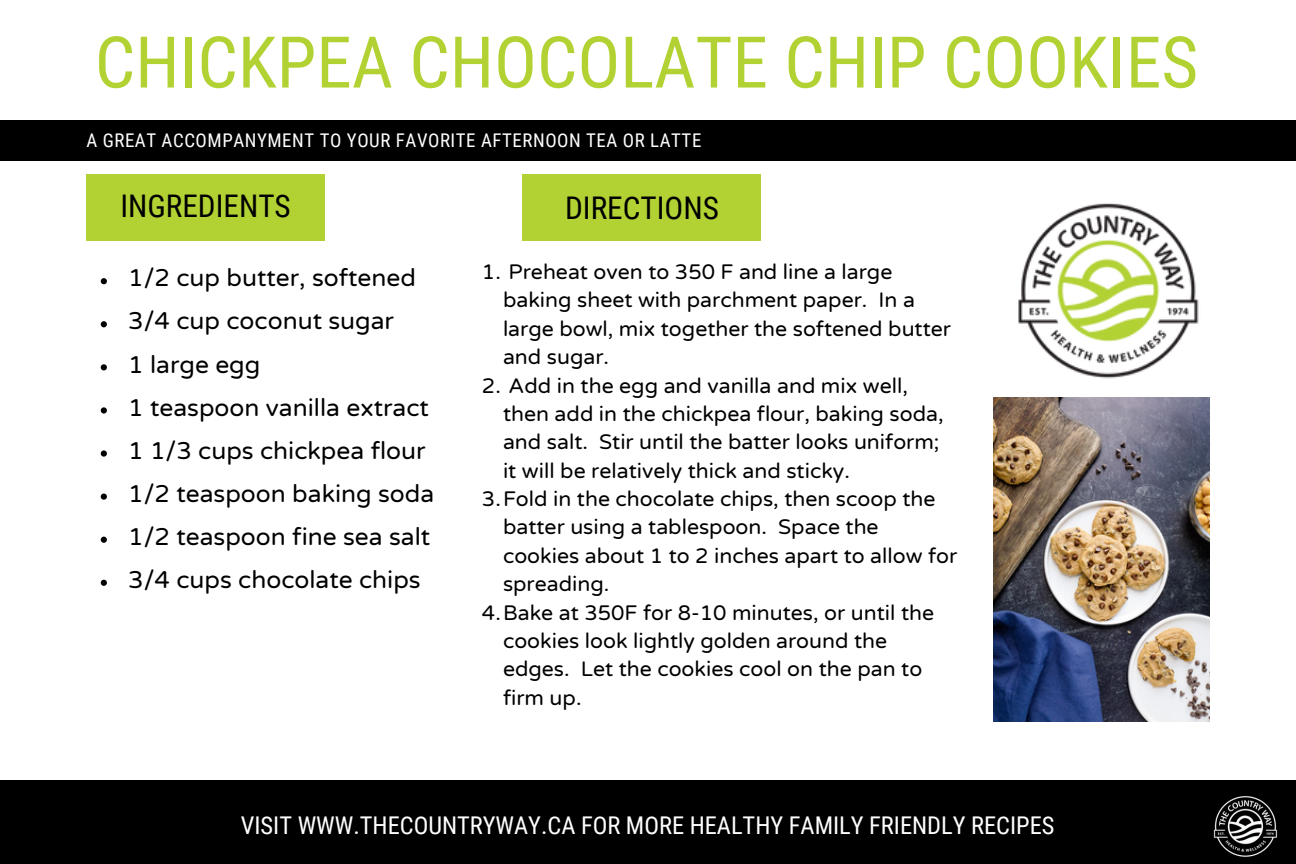
<style>
.page{position:relative;width:1296px;height:864px;background:#fff}
.page>*{position:absolute;margin:0;border:0;box-sizing:border-box;transform-origin:0 0}
.t1{font:71.4px "Roboto Condensed";color:#b2d233}
.t2{font:31.2px "Roboto Condensed";color:#000}
.t3{font:24.6px "Varela Round";color:#000}
.t4{font:24.3px "Roboto Condensed";color:#fff}
.t5{font:21.3px/28.5px "Varela Round";color:#000}
.t6{font:18.9px "Roboto Condensed";letter-spacing:.03em;color:#fff}
</style>
<div class="page">
<div style="left:0;top:120px;width:1296px;height:41px;background:#000"></div>
<div style="left:0;top:781px;width:1296px;height:83px;background:#000"></div>
<img style="left:1213px;top:796px;width:65px;height:61px">
<img style="left:1018px;top:203px;width:192px;height:195px">
<div style="left:523px;top:175px;width:238px;height:65px;background:#b2d233"></div>
<div style="left:86px;top:175px;width:239px;height:65px;background:#b2d233"></div>
<img style="left:993px;top:397px;width:216px;height:324px">
<svg style="left:101px;top:278px;width:6px;height:6px"></svg>
<svg style="left:101px;top:321px;width:6px;height:6px"></svg>
<svg style="left:101px;top:364px;width:6px;height:6px"></svg>
<svg style="left:101px;top:407px;width:6px;height:7px"></svg>
<svg style="left:101px;top:450px;width:6px;height:7px"></svg>
<svg style="left:101px;top:494px;width:6px;height:6px"></svg>
<svg style="left:101px;top:537px;width:6px;height:6px"></svg>
<svg style="left:101px;top:580px;width:6px;height:6px"></svg>
<p class="t1" style="left:95px;top:21px;width:1105px">CHICKPEA CHOCOLATE CHIP COOKIES</p>
<p class="t6" style="left:86px;top:130px;width:616px">A GREAT ACCOMPANYMENT TO YOUR FAVORITE AFTERNOON TEA OR LATTE</p>
<p class="t2" style="left:120px;top:188px;width:172px">INGREDIENTS</p>
<p class="t3" style="left:128px;top:264px;width:289px">1/2 cup butter, softened</p>
<p class="t3" style="left:128px;top:307px;width:267px">3/4 cup coconut sugar</p>
<p class="t3" style="left:128px;top:350px;width:134px">1 large egg</p>
<p class="t3" style="left:128px;top:393px;width:302px">1 teaspoon vanilla extract</p>
<p class="t3" style="left:128px;top:436px;width:299px">1 1/3 cups chickpea flour</p>
<p class="t3" style="left:128px;top:479px;width:308px">1/2 teaspoon baking soda</p>
<p class="t3" style="left:128px;top:522px;width:304px">1/2 teaspoon fine sea salt</p>
<p class="t3" style="left:128px;top:565px;width:294px">3/4 cups chocolate chips</p>
<p class="t2" style="left:565px;top:190px;width:155px">DIRECTIONS</p>
<p class="t5" style="left:503px;top:258px;width:450px;text-indent:-21px">1. Preheat oven to 350 F and line a large baking sheet with parchment paper. In a large bowl, mix together the softened butter and sugar.</p>
<h2 class="t5" style="left:482px;top:372px;width:427px">2. Add in the egg and vanilla and mix well,</h2>
<h2 class="t5" style="left:503px;top:400px;width:442px">then add in the chickpea flour, baking soda,</h2>
<h2 class="t5" style="left:503px;top:428px;width:438px">and salt. Stir until the batter looks uniform;</h2>
<h2 class="t5" style="left:503px;top:457px;width:348px">it will be relatively thick and sticky.</h2>
<p class="t5" style="left:482px;top:485px;width:455px">3.Fold in the chocolate chips, then scoop the</p>
<p class="t5" style="left:503px;top:513px;width:377px">batter using a tablespoon. Space the</p>
<p class="t5" style="left:503px;top:542px;width:456px">cookies about 1 to 2 inches apart to allow for</p>
<p class="t5" style="left:503px;top:570px;width:108px">spreading.</p>
<h2 class="t5" style="left:482px;top:599px;width:454px">4.Bake at 350F for 8-10 minutes, or until the</h2>
<h2 class="t5" style="left:503px;top:627px;width:386px">cookies look lightly golden around the</h2>
<h2 class="t5" style="left:503px;top:655px;width:421px">edges. Let the cookies cool on the pan to</h2>
<h2 class="t5" style="left:503px;top:684px;width:80px">firm up.</h2>
<p class="t4" style="left:241px;top:811px;width:815px">VISIT WWW.THECOUNTRYWAY.CA FOR MORE HEALTHY FAMILY FRIENDLY RECIPES</p>
</div>
